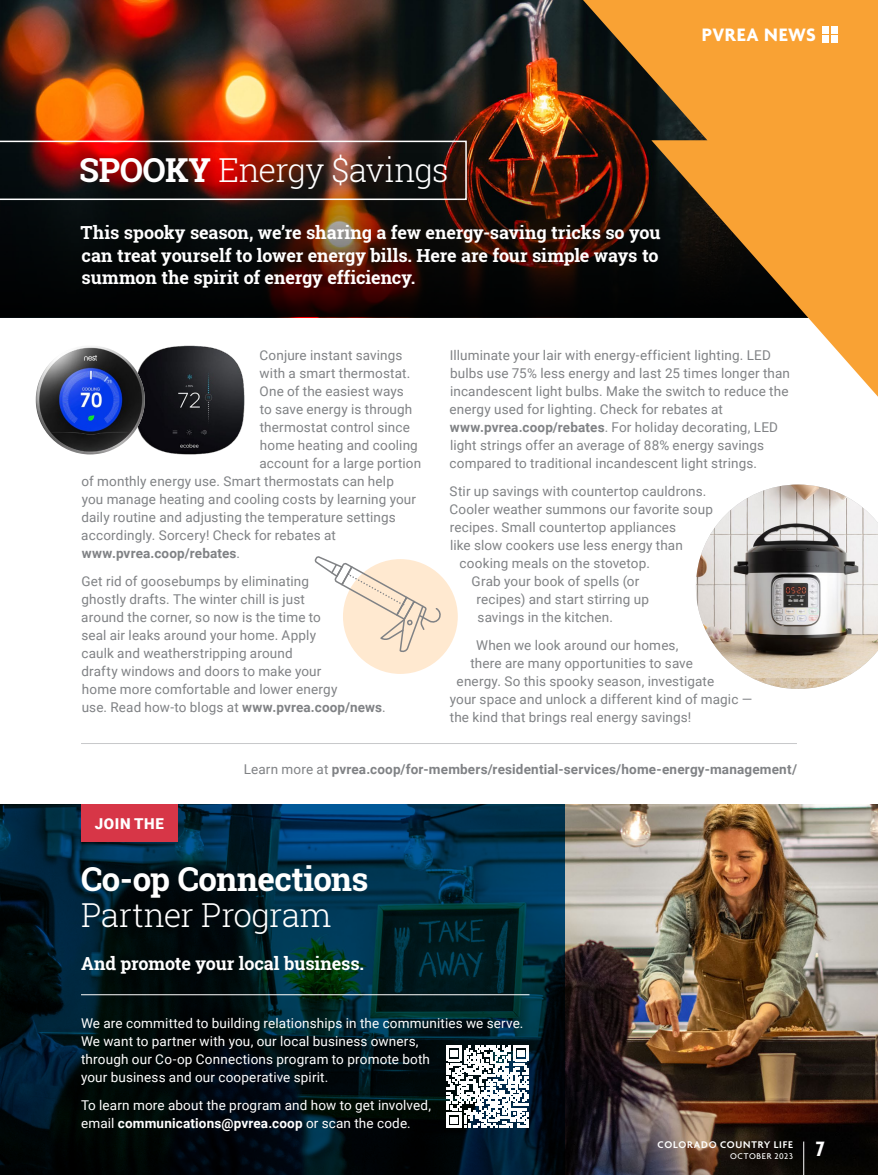
<style>
.page{position:relative;width:878px;height:1175px;background:#fff}
.page>*{position:absolute;margin:0;border:0;box-sizing:border-box;transform-origin:0 0}
.t1{font:300 33px "Roboto Slab";letter-spacing:-.02em;color:#fff}
.t2{font:700 33px "Roboto Slab";letter-spacing:-.015em;color:#fff}
.t3{font:700 condensed 22.5px "Agenda";color:#fff}
.t4{font:700 19.5px "Agenda";letter-spacing:.03em;color:#fff}
.t5{font:700 18px/22.5px "Roboto Slab";letter-spacing:-.01em;color:#fff;text-align:justify}
.t6{font:900 15px "Roboto";letter-spacing:.04em;color:#fff}
.t7{font:13.5px/18px "Roboto";letter-spacing:.01em;color:#808285}
.t8{font:13.5px/18px "Roboto";letter-spacing:.01em;color:#fff}
.t9{font:700 13.5px "Roboto";letter-spacing:.01em;color:#808285}
.t10{font:600 10.5px "Agenda";letter-spacing:.07em;color:#fff}
.t11{font:500 9px "Agenda";letter-spacing:.075em;color:#fff}
.s1{font-weight:700}
.s2{font-weight:400}
</style>
<div class="page">
<img style="left:0;top:0;width:583px;height:151px">
<svg style="left:0;top:151px;width:878px;height:166px;background:#1d0d07"></svg>
<img style="left:0;top:141px;width:467px;height:59px">
<hr style="left:81px;top:743px;width:715px;height:1px;background:#c7c8ca">
<img style="left:133px;top:345px;width:112px;height:110px">
<img style="left:36px;top:345px;width:109px;height:109px;border-radius:55px">
<svg style="left:583px;top:0;width:294px;height:396px;fill:#f9a234"></svg>
<img style="left:564px;top:804px;width:314px;height:370px">
<svg style="left:0;top:804px;width:564px;height:370px;background:#001b27"></svg>
<hr style="left:81px;top:994px;width:448px;height:1px;background:#fff">
<svg style="left:446px;top:1045px;width:82px;height:82px"></svg>
<div style="left:81px;top:804px;width:97px;height:38px;background:#d73647"></div>
<div style="left:343px;top:559px;width:115px;height:115px;background:#ffe9d0;border-radius:50%"></div>
<svg style="left:314px;top:556px;width:127px;height:96px"></svg>
<img style="left:696px;top:484px;width:182px;height:205px">
<hr style="left:803px;top:1141px;width:1px;height:33px;background:#fff">
<div style="left:830px;top:36px;width:7px;height:7px;background:#fff"></div>
<div style="left:830px;top:26px;width:7px;height:7px;background:#fff"></div>
<div style="left:821px;top:36px;width:7px;height:7px;background:#fff"></div>
<div style="left:821px;top:26px;width:7px;height:7px;background:#fff"></div>
<h3 class="t4" style="left:702px;top:24px;width:116px">PVREA NEWS</h3>
<h1 class="t1" style="left:79px;top:147px;width:371px"><span class="s1">SPOOKY</span> Energy $avings</h1>
<h3 class="t5" style="left:81px;top:221px;width:581px">This spooky season, we’re sharing a few energy-saving tricks so you can treat yourself to lower energy bills. Here are four simple ways to summon the spirit of energy efficiency.</h3>
<p class="t7" style="left:449px;top:346px;width:342px">Illuminate your lair with energy-efficient lighting. LED bulbs use 75% less energy and last 25 times longer than incandescent light bulbs. Make the switch to reduce the energy used for lighting. Check for rebates at <span class="s1">www.pvrea.coop/rebates</span>. For holiday decorating, LED light strings offer an average of 88% energy savings compared to traditional incandescent light strings.</p>
<p class="t7" style="left:449px;top:481px;width:258px">Stir up savings with countertop cauldrons.</p>
<p class="t7" style="left:449px;top:499px;width:265px">Cooler weather summons our favorite soup</p>
<p class="t7" style="left:450px;top:517px;width:228px">recipes. Small countertop appliances</p>
<p class="t7" style="left:450px;top:535px;width:234px">like slow cookers use less energy than</p>
<p class="t7" style="left:459px;top:553px;width:192px">cooking meals on the stovetop.</p>
<p class="t7" style="left:471px;top:571px;width:169px">Grab your book of spells (or</p>
<p class="t7" style="left:476px;top:589px;width:174px">recipes) and start stirring up</p>
<p class="t7" style="left:477px;top:607px;width:137px">savings in the kitchen.</p>
<p class="t7" style="left:476px;top:635px;width:204px">When we look around our homes,</p>
<p class="t7" style="left:470px;top:653px;width:224px">there are many opportunities to save</p>
<p class="t7" style="left:456px;top:671px;width:259px">energy. So this spooky season, investigate</p>
<p class="t7" style="left:449px;top:689px;width:304px">your space and unlock a different kind of magic —</p>
<p class="t7" style="left:450px;top:707px;width:243px">the kind that brings real energy savings!</p>
<p class="t9" style="left:244px;top:760px;width:554px"><span class="s2">Learn more at</span> pvrea.coop/for-members/residential-services/home-energy-management/</p>
<p class="t7" style="left:259px;top:346px;width:144px">Conjure instant savings</p>
<p class="t7" style="left:259px;top:364px;width:152px">with a smart thermostat.</p>
<p class="t7" style="left:259px;top:382px;width:146px">One of the easiest ways</p>
<p class="t7" style="left:260px;top:400px;width:154px">to save energy is through</p>
<p class="t7" style="left:260px;top:418px;width:152px">thermostat control since</p>
<p class="t7" style="left:260px;top:436px;width:159px">home heating and cooling</p>
<p class="t7" style="left:259px;top:454px;width:163px">account for a large portion</p>
<p class="t7" style="left:81px;top:472px;width:314px">of monthly energy use. Smart thermostats can help</p>
<p class="t7" style="left:82px;top:490px;width:336px">you manage heating and cooling costs by learning your</p>
<p class="t7" style="left:81px;top:508px;width:316px">daily routine and adjusting the temperature settings</p>
<p class="t7" style="left:81px;top:526px;width:256px">accordingly. Sorcery! Check for rebates at</p>
<p class="t9" style="left:82px;top:544px;width:160px">www.pvrea.coop/rebates<span class="s2">.</span></p>
<p class="t7" style="left:81px;top:572px;width:306px">Get rid of goosebumps by eliminating<br>ghostly drafts. The winter chill is just<br>around the corner, so now is the time to<br>seal air leaks around your home. Apply<br>caulk and weatherstripping around<br>drafty windows and doors to make your<br>home more comfortable and lower energy<br>use. Read how-to blogs at <span class="s1">www.pvrea.coop/news</span>.</p>
<p class="t6" style="left:95px;top:813px;width:71px">JOIN THE</p>
<h1 class="t2" style="left:81px;top:856px;width:289px">Co-op Connections</h1>
<h1 class="t1" style="left:81px;top:892px;width:252px">Partner Program</h1>
<h3 class="t5" style="left:81px;top:951px;width:285px">And promote your local business.</h3>
<p class="t8" style="left:81px;top:1013px;width:444px">We are committed to building relationships in the communities we serve.<br>We want to partner with you, our local business owners,<br>through our Co-op Connections program to promote both<br>your business and our cooperative spirit.</p>
<p class="t8" style="left:81px;top:1095px;width:351px">To learn more about the program and how to get involved, email <span class="s1">communications@pvrea.coop</span> or scan the code.</p>
<p class="t10" style="left:657px;top:1139px;width:137px">COLORADO COUNTRY LIFE</p>
<p class="t11" style="left:730px;top:1151px;width:64px">OCTOBER 2023</p>
<h2 class="t3" style="left:816px;top:1136px;width:10px">7</h2>
</div>
